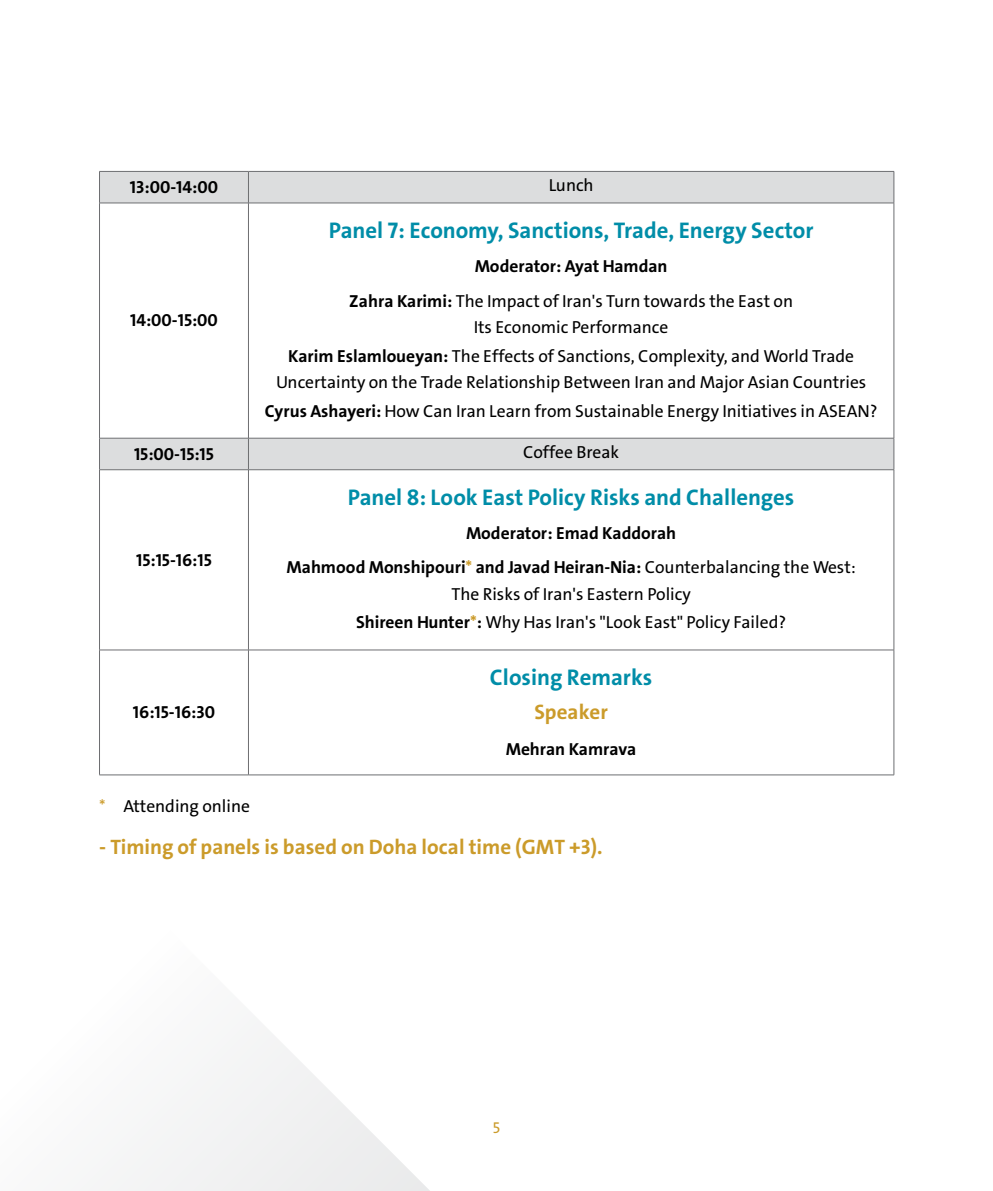
<style>
.page{position:relative;width:993px;height:1191px;background:#fff}
.page>*{position:absolute;margin:0;border:0;box-sizing:border-box;transform-origin:0 0}
.t1{font:700 22.75px "Bahij The Sans Arabic";color:#008da8}
.t2{font:700 21px "Bahij The Sans Arabic";color:#cb9b2a}
.t3{font:17.5px/28.7px "Bahij The Sans Arabic";color:#000;text-align:center}
.t4{font:700 17.5px/34.5px "Bahij The Sans Arabic";color:#000;text-align:center}
.t5{font:15.75px "Bahij The Sans Arabic";color:#cb9b2a}
.s1{font-weight:700}
.s2{color:#cb9b2a}
.s3{font-weight:400}
.s4{font-weight:700;color:#cb9b2a}
</style>
<div class="page">
<svg style="left:99px;top:775px;width:351px;height:416px"></svg>
<div style="left:100px;top:172px;width:793px;height:31px;background:#dcddde"></div>
<svg style="left:100px;top:437px;width:793px;height:214px"></svg>
<hr style="left:99px;top:171px;width:149px;height:1px;background:#6d6e71">
<hr style="left:99px;top:172px;width:1px;height:31px;background:#6d6e71">
<hr style="left:248px;top:171px;width:645px;height:1px;background:#6d6e71">
<hr style="left:248px;top:172px;width:1px;height:31px;background:#6d6e71">
<hr style="left:893px;top:172px;width:1px;height:31px;background:#6d6e71">
<hr style="left:99px;top:203px;width:149px;height:1px;background:#6d6e71">
<hr style="left:99px;top:203px;width:1px;height:235px;background:#6d6e71">
<hr style="left:248px;top:203px;width:645px;height:1px;background:#6d6e71">
<hr style="left:248px;top:203px;width:1px;height:235px;background:#6d6e71">
<hr style="left:893px;top:203px;width:1px;height:235px;background:#6d6e71">
<hr style="left:99px;top:438px;width:149px;height:1px;background:#6d6e71">
<hr style="left:99px;top:438px;width:1px;height:31px;background:#6d6e71">
<hr style="left:248px;top:438px;width:645px;height:1px;background:#6d6e71">
<hr style="left:248px;top:438px;width:1px;height:31px;background:#6d6e71">
<hr style="left:893px;top:438px;width:1px;height:31px;background:#6d6e71">
<hr style="left:99px;top:469px;width:149px;height:1px;background:#6d6e71">
<hr style="left:99px;top:470px;width:1px;height:180px;background:#6d6e71">
<hr style="left:248px;top:469px;width:645px;height:1px;background:#6d6e71">
<hr style="left:248px;top:470px;width:1px;height:180px;background:#6d6e71">
<hr style="left:893px;top:470px;width:1px;height:180px;background:#6d6e71">
<hr style="left:99px;top:649px;width:149px;height:1px;background:#6d6e71">
<hr style="left:99px;top:650px;width:1px;height:124px;background:#6d6e71">
<hr style="left:248px;top:649px;width:645px;height:1px;background:#6d6e71">
<hr style="left:248px;top:650px;width:1px;height:124px;background:#6d6e71">
<hr style="left:893px;top:650px;width:1px;height:124px;background:#6d6e71">
<hr style="left:99px;top:774px;width:149px;height:1px;background:#6d6e71">
<hr style="left:248px;top:774px;width:645px;height:1px;background:#6d6e71">
<p class="t4" style="left:130px;top:170px;width:90px">13:00-14:00</p>
<p class="t3" style="left:548px;top:171px;width:46px">Lunch</p>
<p class="t4" style="left:130px;top:303px;width:89px">14:00-15:00</p>
<h1 class="t1" style="left:329px;top:217px;width:486px">Panel 7: Economy, Sanctions, Trade, Energy Sector</h1>
<p class="t3" style="left:349px;top:249px;width:445px;line-height:34.5px"><span class="s1">Moderator: Ayat Hamdan<br>Zahra Karimi:</span> The Impact of Iran's Turn towards the East on</p>
<p class="t3" style="left:288px;top:313px;width:567px">Its Economic Performance<br><span class="s1">Karim Eslamloueyan:</span> The Effects of Sanctions, Complexity, and World Trade</p>
<p class="t3" style="left:264px;top:368px;width:614px">Uncertainty on the Trade Relationship Between Iran and Major Asian Countries<br><span class="s1">Cyrus Ashayeri:</span> How Can Iran Learn from Sustainable Energy Initiatives in ASEAN?</p>
<p class="t4" style="left:134px;top:436px;width:81px">15:00-15:15</p>
<p class="t3" style="left:523px;top:438px;width:98px">Coffee Break</p>
<p class="t4" style="left:136px;top:542px;width:77px">15:15-16:15</p>
<p class="t4" style="left:133px;top:695px;width:84px">16:15-16:30</p>
<h1 class="t1" style="left:348px;top:483px;width:448px">Panel 8: Look East Policy Risks and Challenges</h1>
<p class="t4" style="left:286px;top:515px;width:570px">Moderator: Emad Kaddorah<br>Mahmood Monshipouri<span class="s2">*</span> and Javad Heiran-Nia: <span class="s3">Counterbalancing the West:</span></p>
<p class="t3" style="left:356px;top:579px;width:431px">The Risks of Iran's Eastern Policy<br><span class="s1">Shireen Hunter</span><span class="s4">*</span><span class="s1">:</span> Why Has Iran's "Look East" Policy Failed?</p>
<h1 class="t1" style="left:490px;top:664px;width:164px">Closing Remarks</h1>
<p class="t2" style="left:534px;top:699px;width:75px">Speaker</p>
<p class="t4" style="left:505px;top:732px;width:132px">Mehran Kamrava</p>
<p class="t3" style="left:99px;top:792px;width:152px"><span class="s2">*</span> Attending online</p>
<p class="t2" style="left:99px;top:834px;width:504px">- Timing of panels is based on Doha local time (GMT +3).</p>
<p class="t5" style="left:492px;top:1115px;width:9px">5</p>
</div>
